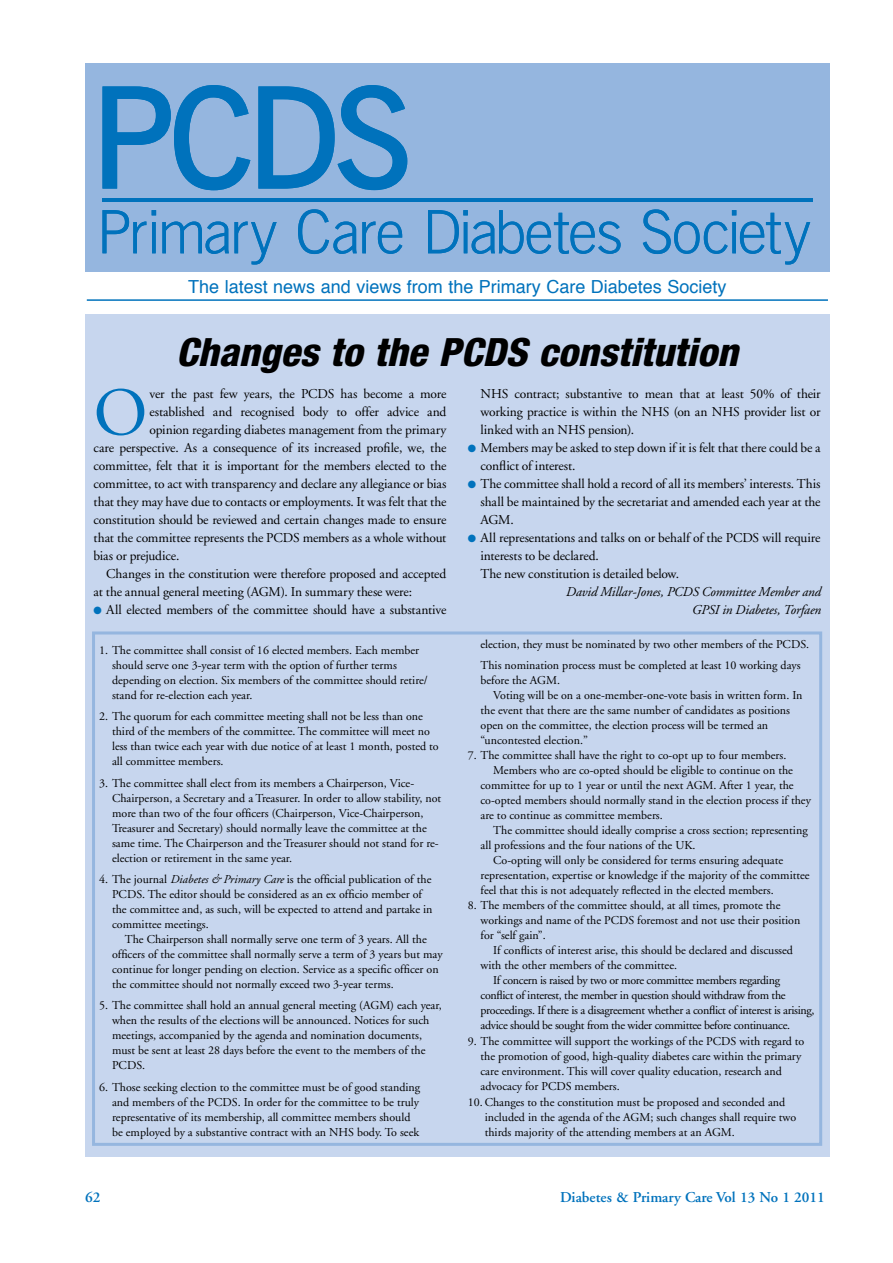
<style>
.page{position:relative;width:893px;height:1263px;background:#fff}
.page>*{position:absolute;margin:0;border:0;box-sizing:border-box;transform-origin:0 0}
.t1{font:67.8px "Adobe Garamond";color:#0072bc}
.t2{font:italic 800 condensed 39px "Helvetica Neue";color:#000}
.t3{font:18px "Helvetica";color:#0072bc}
.t4{font:600 15px "Adobe Garamond";color:#0072bc}
.t5{font:13.5px/18px "Adobe Garamond";letter-spacing:-.01em;color:#000;text-align:justify}
.t6{font:italic 13.5px/18px "Adobe Garamond";letter-spacing:-.01em;color:#000;text-align:right}
.t7{font:12px/15px "Adobe Garamond";color:#000}
.t8{font:12px/15px "Adobe Garamond";letter-spacing:-.025em;color:#000}
.s1{color:#0072bc}
.s2{font-style:italic}
</style>
<div class="page">
<div style="left:85px;top:314px;width:744px;height:843px;background:#c7d6ee"></div>
<div style="left:85px;top:64px;width:744px;height:208px;background:#95b6df"></div>
<hr style="left:87px;top:299px;width:741px;height:2px;background:#0072bc">
<svg style="left:102px;top:210px;width:44px;height:43px"></svg>
<hr style="left:152px;top:222px;width:4px;height:31px;background:#0072bc">
<svg style="left:152px;top:210px;width:4px;height:5px"></svg>
<svg style="left:162px;top:221px;width:115px;height:44px"></svg>
<svg style="left:298px;top:209px;width:104px;height:45px"></svg>
<svg style="left:428px;top:210px;width:193px;height:44px"></svg>
<svg style="left:643px;top:209px;width:167px;height:56px"></svg>
<svg style="left:102px;top:85px;width:148px;height:105px"></svg>
<svg style="left:258px;top:85px;width:149px;height:105px"></svg>
<hr style="left:102px;top:198px;width:711px;height:3px;background:#0072bc">
<div style="left:92px;top:631px;width:730px;height:515px;border:3px solid #95b6df"></div>
<h3 class="t3" style="left:188px;top:273px;width:540px">The latest news and views from the Primary Care Diabetes Society</h3>
<h2 class="t2" style="left:176px;top:328px;width:563px">Changes to the PCDS constitution</h2>
<h1 class="t1" style="left:94px;top:377px;width:55px">O</h1>
<p class="t5" style="left:149px;top:385px;width:298px">ver the past few years, the PCDS has become a more</p>
<p class="t5" style="left:149px;top:403px;width:298px">established and recognised body to offer advice and</p>
<p class="t5" style="left:149px;top:421px;width:298px">opinion regarding diabetes management from the primary</p>
<p class="t5" style="left:94px;top:439px;width:354px">care perspective. As a consequence of its increased profile, we, the</p>
<p class="t5" style="left:94px;top:457px;width:354px">committee, felt that it is important for the members elected to the</p>
<p class="t5" style="left:94px;top:475px;width:354px">committee, to act with transparency and declare any allegiance or bias</p>
<p class="t5" style="left:94px;top:493px;width:354px">that they may have due to contacts or employments. It was felt that the</p>
<p class="t5" style="left:94px;top:511px;width:354px">constitution should be reviewed and certain changes made to ensure</p>
<p class="t5" style="left:94px;top:529px;width:354px">that the committee represents the PCDS members as a whole without</p>
<p class="t5" style="left:94px;top:547px;width:87px">bias or prejudice.</p>
<p class="t5" style="left:106px;top:565px;width:342px">Changes in the constitution were therefore proposed and accepted</p>
<p class="t5" style="left:94px;top:583px;width:320px">at the annual general meeting (AGM). In summary these were:</p>
<p class="t5" style="left:94px;top:601px;width:354px"><span class="s1">●</span> All elected members of the committee should have a substantive</p>
<p class="t7" style="left:112px;top:643px;width:317px;text-indent:-13px">1. The committee shall consist of 16 elected members. Each member should serve one 3-year term with the option of further terms depending on election. Six members of the committee should retire/ stand for re-election each year.</p>
<p class="t7" style="left:112px;top:709px;width:328px;text-indent:-13px">2. The quorum for each committee meeting shall not be less than one third of the members of the committee. The committee will meet no less than twice each year with due notice of at least 1 month, posted to all committee members.</p>
<p class="t7" style="left:112px;top:775px;width:331px;text-indent:-13px">3. The committee shall elect from its members a Chairperson, Vice-Chairperson, a Secretary and a Treasurer. In order to allow stability, not more than two of the four officers (Chairperson, Vice-Chairperson, Treasurer and Secretary) should normally leave the committee at the same time. The Chairperson and the Treasurer should not stand for re&shy;election or retirement in the same year.</p>
<p class="t7" style="left:112px;top:872px;width:322px;text-indent:-13px">4. The journal <span class="s2">Diabetes &amp; Primary Care</span> is the official publication of the PCDS. The editor should be considered as an ex officio member of the committee and, as such, will be expected to attend and partake in committee meetings.</p>
<p class="t7" style="left:112px;top:932px;width:332px;text-indent:13px">The Chairperson shall normally serve one term of 3 years. All the officers of the committee shall normally serve a term of 3 years but may continue for longer pending on election. Service as a specific officer on the committee should not normally exceed two 3-year terms.</p>
<p class="t7" style="left:112px;top:998px;width:331px;text-indent:-13px">5. The committee shall hold an annual general meeting (AGM) each year, when the results of the elections will be announced. Notices for such meetings, accompanied by the agenda and nomination documents, must be sent at least 28 days before the event to the members of the PCDS.</p>
<p class="t7" style="left:112px;top:1080px;width:310px;text-indent:-13px">6. Those seeking election to the committee must be of good standing and members of the PCDS. In order for the committee to be truly representative of its membership, all committee members should be employed by a substantive contract with an NHS body. To seek</p>
<p class="t5" style="left:480px;top:385px;width:342px">NHS contract; substantive to mean that at least 50% of their working practice is within the NHS (on an NHS provider list or linked with an NHS pension).</p>
<p class="t5" style="left:480px;top:439px;width:342px;text-indent:-13px"><span class="s1">●</span> Members may be asked to step down if it is felt that there could be a conflict of interest.</p>
<p class="t5" style="left:480px;top:475px;width:342px;text-indent:-13px"><span class="s1">●</span> The committee shall hold a record of all its members’ interests. This shall be maintained by the secretariat and amended each year at the AGM.</p>
<p class="t5" style="left:480px;top:529px;width:341px;text-align:left;text-indent:-13px"><span class="s1">●</span> All representations and talks on or behalf of the PCDS will require interests to be declared.<br>The new constitution is detailed below.</p>
<p class="t6" style="left:565px;top:584px;width:257px">David Millar-Jones, PCDS Committee Member and<br>GPSI in Diabetes, Torfaen</p>
<p class="t7" style="left:480px;top:633px;width:330px;line-height:21.3px">election, they must be nominated by two other members of the PCDS.<br>This nomination process must be completed at least 10 working days</p>
<p class="t7" style="left:480px;top:673px;width:81px">before the AGM.</p>
<p class="t7" style="left:493px;top:688px;width:311px">Voting will be on a one-member-one-vote basis in written form. In</p>
<p class="t7" style="left:480px;top:703px;width:311px">the event that there are the same number of candidates as positions</p>
<p class="t7" style="left:480px;top:718px;width:289px">open on the committee, the election process will be termed an</p>
<p class="t7" style="left:480px;top:733px;width:109px">“uncontested election.”</p>
<p class="t7" style="left:468px;top:748px;width:320px">7. The committee shall have the right to co-opt up to four members.</p>
<p class="t7" style="left:493px;top:763px;width:301px">Members who are co-opted should be eligible to continue on the</p>
<p class="t7" style="left:480px;top:778px;width:315px">committee for up to 1 year or until the next AGM. After 1 year, the</p>
<p class="t7" style="left:480px;top:793px;width:332px">co-opted members should normally stand in the election process if they</p>
<p class="t7" style="left:480px;top:808px;width:184px">are to continue as committee members.</p>
<p class="t7" style="left:493px;top:823px;width:316px">The committee should ideally comprise a cross section; representing</p>
<p class="t7" style="left:480px;top:838px;width:216px">all professions and the four nations of the UK.</p>
<p class="t7" style="left:493px;top:853px;width:291px">Co-opting will only be considered for terms ensuring adequate</p>
<p class="t7" style="left:480px;top:868px;width:331px">representation, expertise or knowledge if the majority of the committee</p>
<p class="t7" style="left:480px;top:883px;width:295px">feel that this is not adequately reflected in the elected members.</p>
<p class="t7" style="left:480px;top:898px;width:321px;text-indent:-13px">8. The members of the committee should, at all times, promote the workings and name of the PCDS foremost and not use their position for “self gain”.</p>
<p class="t7" style="left:480px;top:943px;width:314px;text-indent:13px">If conflicts of interest arise, this should be declared and discussed with the other members of the committee.</p>
<p class="t8" style="left:480px;top:973px;width:336px;text-indent:13px">If concern is raised by two or more committee members regarding conflict of interest, the member in question should withdraw from the proceedings. If there is a disagreement whether a conflict of interest is arising, advice should be sought from the wider committee before continuance.</p>
<p class="t7" style="left:480px;top:1034px;width:325px;text-indent:-13px">9. The committee will support the workings of the PCDS with regard to the promotion of good, high-quality diabetes care within the primary care environment. This will cover quality education, research and advocacy for PCDS members.</p>
<p class="t7" style="left:485px;top:1095px;width:313px;text-indent:-17px">10. Changes to the constitution must be proposed and seconded and included in the agenda of the AGM; such changes shall require two thirds majority of the attending members at an AGM.</p>
<p class="t4" style="left:85px;top:1189px;width:17px">62</p>
<p class="t4" style="left:560px;top:1189px;width:266px">Diabetes &amp; Primary Care Vol 13 No 1 2011</p>
</div>
